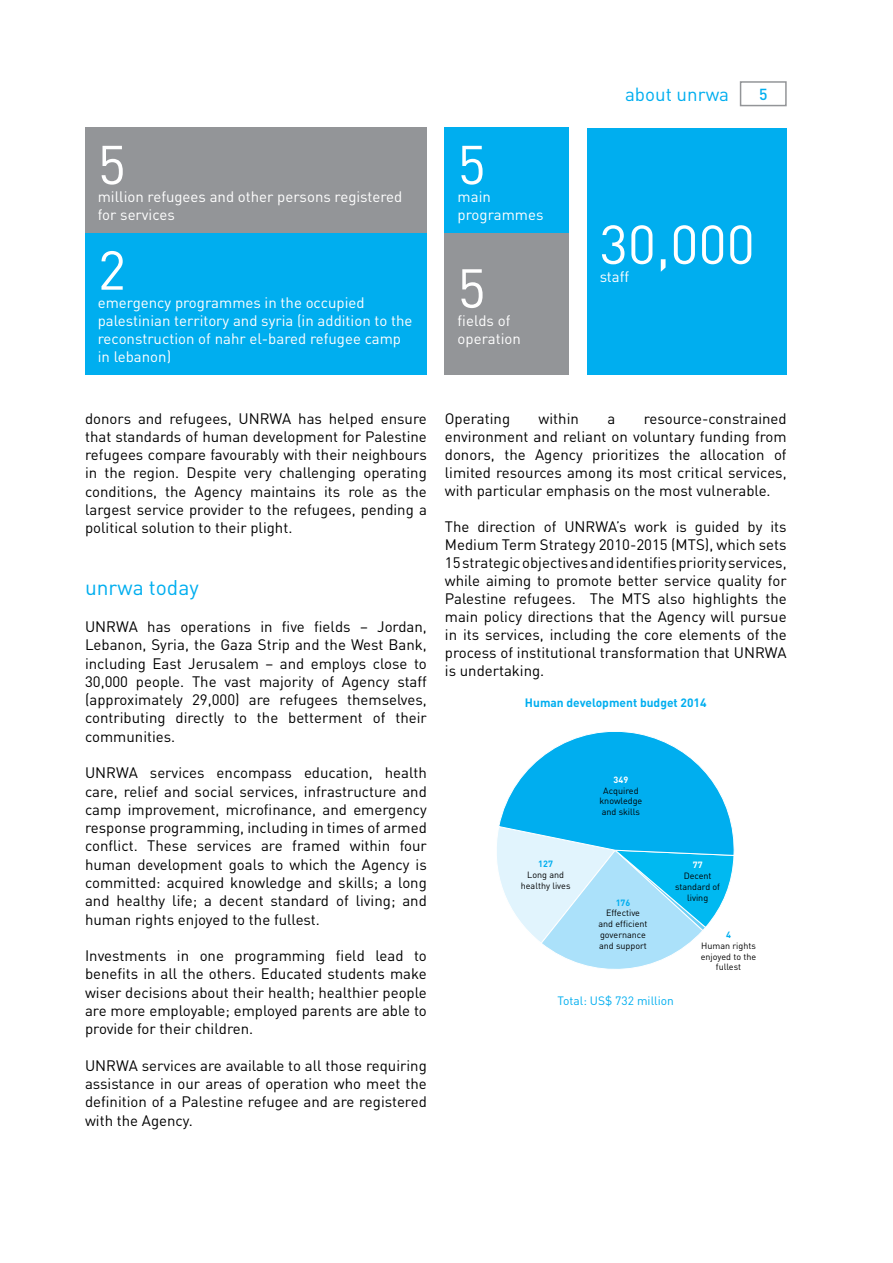
<style>
.page{position:relative;width:893px;height:1263px;background:#fff}
.page>*{position:absolute;margin:0;border:0;box-sizing:border-box;transform-origin:0 0}
.t1{font:54px "DIN";color:#fff}
.t2{font:21px "DIN";color:#00aeef}
.t3{font:18.75px "DIN";color:#00aeef}
.t4{font:500 15.75px "DIN";color:#00aeef}
.t5{font:15px/18.3px "DIN";color:#000;text-align:justify}
.t6{font:15px/18px "DIN";color:#fff}
.t7{font:700 12px "DIN";color:#00aeef}
.t8{font:12px "DIN";color:#00aeef}
.t9{font:9px/10.8px "DIN";color:#000;text-align:center}
.t10{font:700 9px "DIN";color:#00aeef}
.t11{font:700 9px "DIN";color:#fff}
</style>
<div class="page">
<svg style="left:754px;top:106px;width:21px;height:1px"></svg>
<div style="left:740px;top:81px;width:47px;height:25px;border:2px solid #939598"></div>
<div style="left:85px;top:128px;width:342px;height:105px;background:#939598"></div>
<div style="left:85px;top:233px;width:342px;height:141px;background:#00aeef"></div>
<svg style="left:497px;top:731px;width:238px;height:238px"></svg>
<div style="left:445px;top:128px;width:124px;height:105px;background:#00aeef"></div>
<div style="left:445px;top:233px;width:124px;height:141px;background:#939598"></div>
<div style="left:587px;top:128px;width:200px;height:246px;background:#00aeef"></div>
<h1 class="t1" style="left:98px;top:131px;width:30px">5</h1>
<p class="t6" style="left:98px;top:188px;width:306px">million refugees and other persons registered for services</p>
<h1 class="t1" style="left:98px;top:236px;width:30px">2</h1>
<p class="t6" style="left:98px;top:293px;width:316px">emergency programmes in the occupied palestinian territory and syria (in addition to the reconstruction of nahr el-bared refugee camp in lebanon)</p>
<h1 class="t1" style="left:458px;top:131px;width:30px">5</h1>
<p class="t6" style="left:458px;top:188px;width:87px">main programmes</p>
<h1 class="t1" style="left:458px;top:254px;width:30px">5</h1>
<p class="t6" style="left:458px;top:311px;width:65px">fields of operation</p>
<p class="t3" style="left:625px;top:83px;width:106px">about unrwa</p>
<p class="t4" style="left:759px;top:85px;width:10px">5</p>
<h1 class="t1" style="left:600px;top:211px;width:157px">30,000</h1>
<p class="t6" style="left:600px;top:267px;width:31px">staff</p>
<p class="t5" style="left:85px;top:409px;width:343px">donors and refugees, UNRWA has helped ensure that standards of human development for Palestine refugees compare favourably with their neighbours in the region. Despite very challenging operating conditions, the Agency maintains its role as the largest service provider to the refugees, pending a political solution to their plight.</p>
<h2 class="t2" style="left:85px;top:575px;width:115px">unrwa today</h2>
<p class="t5" style="left:85px;top:617px;width:343px">UNRWA has operations in five fields – Jordan, Lebanon, Syria, the Gaza Strip and the West Bank, including East Jerusalem – and employs close to 30,000 people. The vast majority of Agency staff (approximately 29,000) are refugees themselves, contributing directly to the betterment of their communities.</p>
<p class="t5" style="left:85px;top:763px;width:343px">UNRWA services encompass education, health care, relief and social services, infrastructure and camp improvement, microfinance, and emergency response programming, including in times of armed conflict. These services are framed within four human development goals to which the Agency is committed: acquired knowledge and skills; a long and healthy life; a decent standard of living; and human rights enjoyed to the fullest.</p>
<p class="t5" style="left:85px;top:946px;width:343px">Investments in one programming field lead to benefits in all the others. Educated students make wiser decisions about their health; healthier people are more employable; employed parents are able to provide for their children.</p>
<p class="t5" style="left:85px;top:1056px;width:343px">UNRWA services are available to all those requiring assistance in our areas of operation who meet the definition of a Palestine refugee and are registered with the Agency.</p>
<p class="t5" style="left:445px;top:409px;width:67px">Operating</p>
<p class="t5" style="left:539px;top:409px;width:42px">within</p>
<p class="t5" style="left:607px;top:409px;width:9px">a</p>
<p class="t5" style="left:445px;top:409px;width:343px;text-indent:199px">resource-constrained environment and reliant on voluntary funding from donors, the Agency prioritizes the allocation of limited resources among its most critical services, with particular emphasis on the most vulnerable.</p>
<p class="t5" style="left:445px;top:517px;width:343px">The direction of UNRWA’s work is guided by its Medium Term Strategy 2010-2015 (MTS), which sets 15 strategic objectives and identifies priority services, while aiming to promote better service quality for Palestine refugees. The MTS also highlights the main policy directions that the Agency will pursue in its services, including the core elements of the process of institutional transformation that UNRWA is undertaking.</p>
<p class="t7" style="left:525px;top:694px;width:183px">Human development budget 2014</p>
<p class="t10" style="left:538px;top:858px;width:16px">127</p>
<p class="t9" style="left:521px;top:869px;width:51px">Long and healthy lives</p>
<p class="t11" style="left:614px;top:773px;width:16px">349</p>
<p class="t9" style="left:599px;top:785px;width:44px">Acquired knowledge and skills</p>
<p class="t10" style="left:616px;top:896px;width:16px">176</p>
<p class="t9" style="left:598px;top:907px;width:51px">Effective and efficient governance and support</p>
<p class="t11" style="left:693px;top:859px;width:11px">77</p>
<p class="t9" style="left:675px;top:870px;width:46px">Decent standard of living</p>
<p class="t10" style="left:726px;top:929px;width:6px">4</p>
<p class="t9" style="left:701px;top:940px;width:57px">Human rights enjoyed to the fullest</p>
<p class="t8" style="left:558px;top:993px;width:118px">Total: US$ 732 million</p>
</div>
